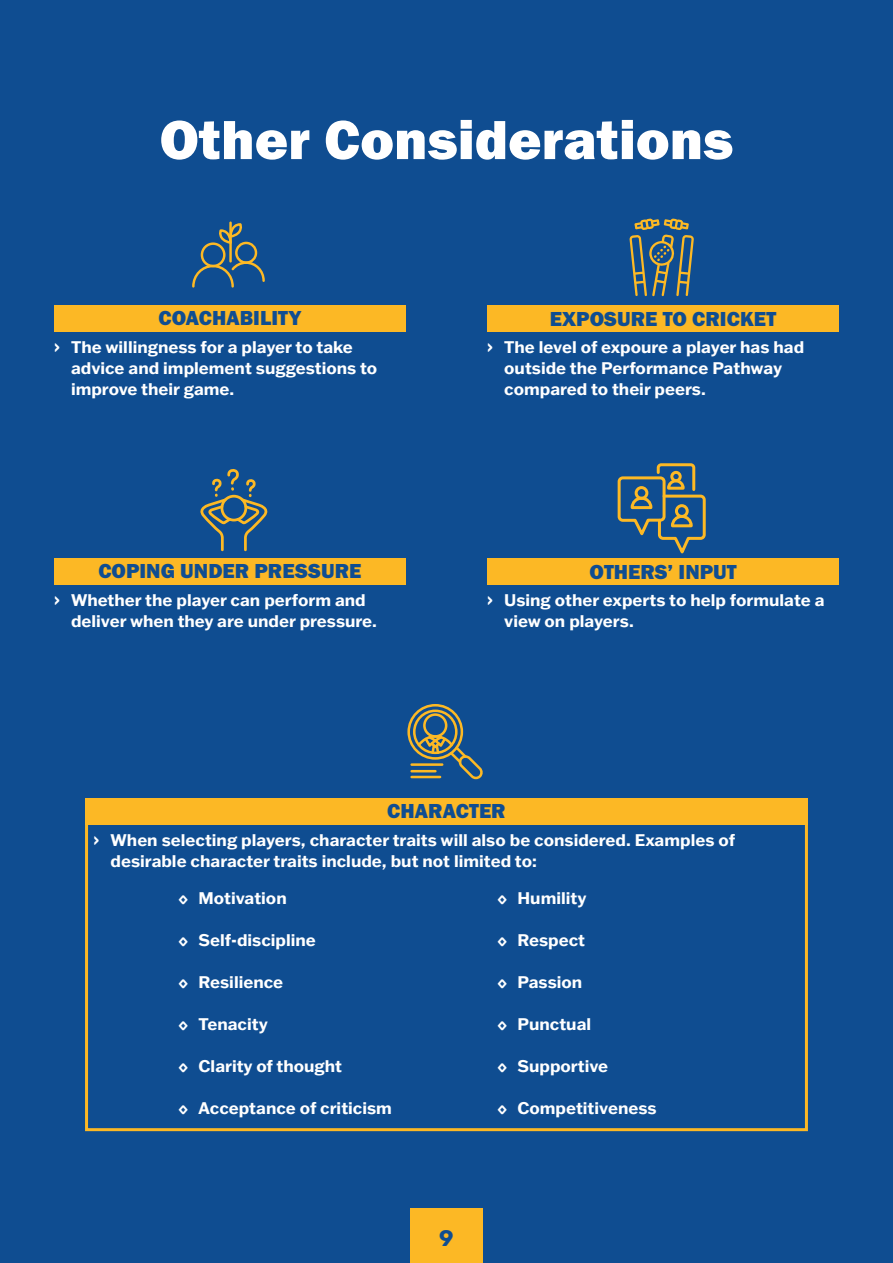
<style>
.page{position:relative;width:893px;height:1263px;background:#0f4d91}
.page>*{position:absolute;margin:0;border:0;box-sizing:border-box;transform-origin:0 0}
.Headline_Black{font:57px "Franklin Gothic URW Hea";color:#fff}
.t1{font:700 22.5px "Rubik";color:#0f4d91}
.Sub_Head_White{font:21px "Franklin Gothic URW Hea";color:#0f4d91}
.t2{font:700 16.5px/21px "Franklin Gothic ATF";color:#fff}
.s1{font-family:"Rubik"}
</style>
<div class="page">
<div style="left:410px;top:1209px;width:73px;height:54px;background:#fcb825"></div>
<div style="left:85px;top:821px;width:723px;height:310px;border:3px solid #fcb825"></div>
<div style="left:85px;top:798px;width:723px;height:26px;background:#fcb825"></div>
<div style="left:413px;top:709px;width:45px;height:45px;border:3px solid #fdb924;border-radius:50%"></div>
<div style="left:407px;top:704px;width:56px;height:56px;border:3px solid #fdb924;border-radius:50%"></div>
<svg style="left:415px;top:734px;width:68px;height:46px"></svg>
<div style="left:423px;top:713px;width:24px;height:25px;border:3px solid #fdb924;border-radius:50%"></div>
<hr style="left:412px;top:763px;width:30px;height:3px;background:#fdb924">
<hr style="left:412px;top:770px;width:23px;height:2px;background:#fdb924">
<hr style="left:412px;top:776px;width:28px;height:2px;background:#fdb924">
<div style="left:487px;top:558px;width:352px;height:27px;background:#fcb825"></div>
<svg style="left:617px;top:463px;width:89px;height:91px"></svg>
<div style="left:54px;top:558px;width:352px;height:26px;background:#fcb825"></div>
<svg style="left:200px;top:469px;width:68px;height:83px"></svg>
<div style="left:487px;top:305px;width:352px;height:27px;background:#fcb825"></div>
<svg style="left:629px;top:218px;width:65px;height:78px"></svg>
<div style="left:54px;top:305px;width:352px;height:26px;background:#fcb825"></div>
<div style="left:201px;top:242px;width:25px;height:25px;border:2px solid #fdb924;border-radius:50%"></div>
<svg style="left:192px;top:260px;width:73px;height:28px"></svg>
<div style="left:235px;top:242px;width:22px;height:22px;border:2px solid #fdb924;border-radius:50%"></div>
<hr style="left:229px;top:223px;width:3px;height:38px;background:#fdb924">
<svg style="left:217px;top:224px;width:27px;height:22px"></svg>
<p class="Headline_Black" style="left:160px;top:103px;width:575px">Other Considerations</p>
<p class="Sub_Head_White" style="left:159px;top:304px;width:144px">COACHABILITY</p>
<p class="Sub_Head_White" style="left:550px;top:305px;width:228px">EXPOSURE TO CRICKET</p>
<p class="t2" style="left:71px;top:336px;width:308px;text-indent:-17px"><span class="s1">›</span> The willingness for a player to take advice and implement suggestions to improve their game.</p>
<p class="t2" style="left:504px;top:337px;width:302px;text-indent:-17px"><span class="s1">›</span> The level of expoure a player has had outside the Performance Pathway compared to their peers.</p>
<p class="Sub_Head_White" style="left:98px;top:557px;width:265px">COPING UNDER PRESSURE</p>
<p class="Sub_Head_White" style="left:589px;top:558px;width:149px">OTHERS’ INPUT</p>
<p class="t2" style="left:71px;top:589px;width:308px;text-indent:-17px"><span class="s1">›</span> Whether the player can perform and deliver when they are under pressure.</p>
<p class="t2" style="left:504px;top:590px;width:322px;text-indent:-17px"><span class="s1">›</span> Using other experts to help formulate a view on players.</p>
<p class="Sub_Head_White" style="left:387px;top:798px;width:120px">CHARACTER</p>
<p class="t2" style="left:111px;top:829px;width:626px;text-indent:-17px"><span class="s1">›</span> When selecting players, character traits will also be considered. Examples of desirable character traits include, but not limited to:</p>
<p class="t2" style="left:179px;top:887px;width:110px">◊ Motivation</p>
<p class="t2" style="left:179px;top:929px;width:139px">◊ Self-discipline</p>
<p class="t2" style="left:179px;top:971px;width:106px">◊ Resilience</p>
<p class="t2" style="left:179px;top:1013px;width:91px">◊ Tenacity</p>
<p class="t2" style="left:179px;top:1055px;width:165px">◊ Clarity of thought</p>
<p class="t2" style="left:179px;top:1097px;width:215px">◊ Acceptance of criticism</p>
<p class="t1" style="left:439px;top:1225px;width:16px">9</p>
<p class="t2" style="left:497px;top:887px;width:90px">◊ Humility</p>
<p class="t2" style="left:497px;top:929px;width:89px">◊ Respect</p>
<p class="t2" style="left:497px;top:971px;width:86px">◊ Passion</p>
<p class="t2" style="left:497px;top:1013px;width:95px">◊ Punctual</p>
<p class="t2" style="left:497px;top:1055px;width:112px">◊ Supportive</p>
<p class="t2" style="left:497px;top:1097px;width:161px">◊ Competitiveness</p>
</div>
